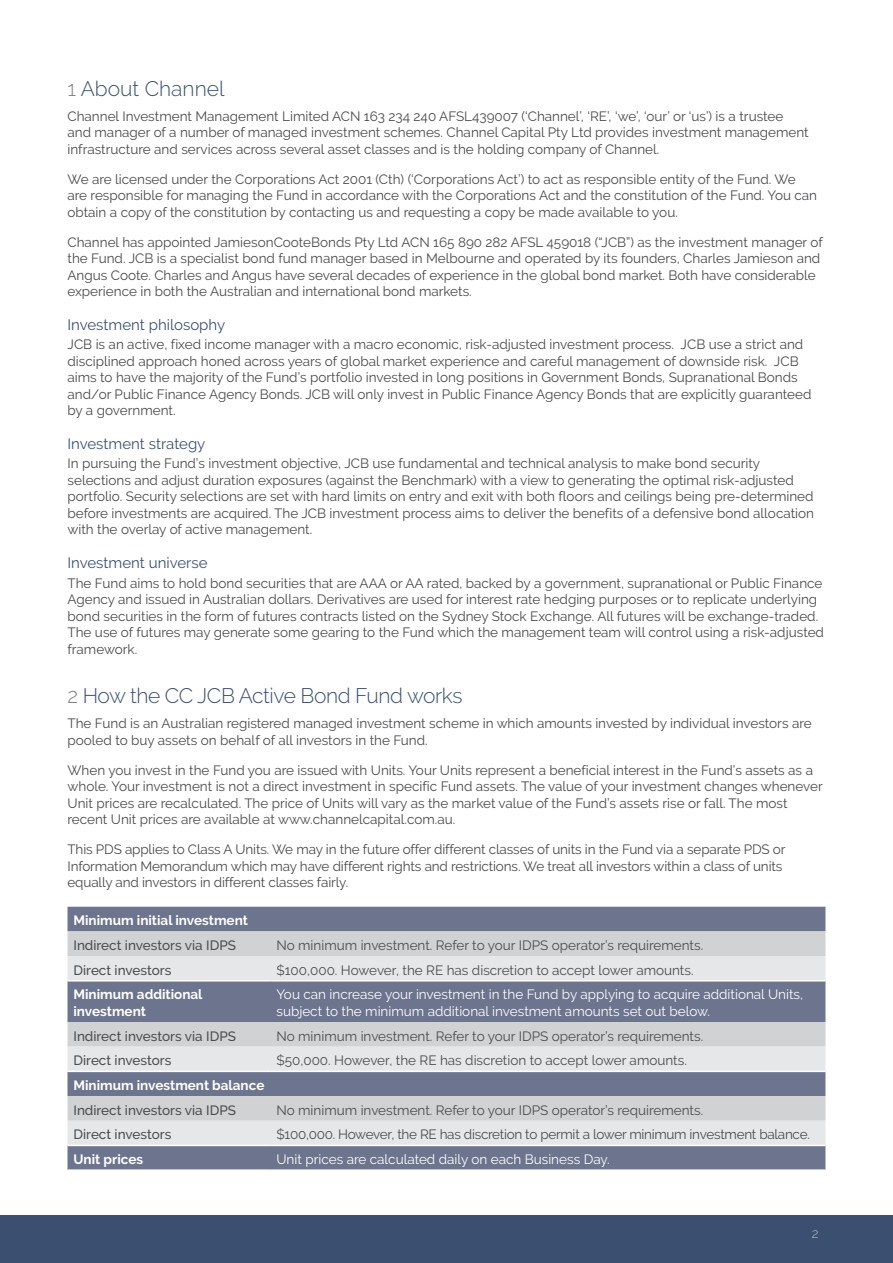
<style>
.page{position:relative;width:893px;height:1263px;background:#fff}
.page>*{position:absolute;margin:0;border:0;box-sizing:border-box;transform-origin:0 0}
.Header_2{font:300 21px "Raleway";letter-spacing:-.02em;color:#3b5071}
.Header_2-2{font:300 21px "Raleway";color:#3b5071}
.Subhead{font:15px "Raleway";color:#3b5071}
.Body{font:13.5px/16.5px "Raleway";color:#494a4b}
.table_body{font:13.5px "Raleway";color:#4b4c4d}
.table_body-2{font:13.5px/16.5px "Raleway";color:#fff}
.table_subhead{font:500 13.5px "Raleway";color:#4b4c4d}
.Table_Head{font:700 13.5px/16.5px "Raleway";color:#fff}
.table_body-3{font:13.5px "Raleway";letter-spacing:-.02em;color:#4b4c4d}
.t1{font:300 13.5px "Raleway";color:#b5b6c4}
.s1{color:#808285}
</style>
<div class="page">
<div style="left:0;top:1215px;width:893px;height:48px;background:#3b5071"></div>
<div style="left:68px;top:907px;width:757px;height:262px;background:#6c748e"></div>
<div style="left:68px;top:931px;width:757px;height:25px;background:#d1d2d4"></div>
<svg style="left:68px;top:956px;width:757px;height:189px;background:#b6b9c4"></svg>
<hr style="left:68px;top:980px;width:202px;height:1px;background:#fff">
<hr style="left:270px;top:980px;width:555px;height:1px;background:#fff">
<hr style="left:68px;top:1070px;width:202px;height:2px;background:#fff">
<hr style="left:270px;top:1070px;width:555px;height:2px;background:#fff">
<hr style="left:68px;top:1145px;width:202px;height:1px;background:#fff">
<hr style="left:270px;top:1145px;width:555px;height:1px;background:#fff">
<p class="Header_2-2" style="left:68px;top:76px;width:158px"><span class="s1">1</span> About Channel</p>
<p class="Body" style="left:68px;top:108px;width:743px">Channel Investment Management Limited ACN 163 234 240 AFSL439007 (‘Channel’, ‘RE’, ‘we’, ‘our’ or ‘us’) is a trustee and manager of a number of managed investment schemes. Channel Capital Pty Ltd provides investment management infrastructure and services across several asset classes and is the holding company of Channel.</p>
<p class="Body" style="left:68px;top:171px;width:751px">We are licensed under the Corporations Act 2001 (Cth) (‘Corporations Act’) to act as responsible entity of the Fund. We are responsible for managing the Fund in accordance with the Corporations Act and the constitution of the Fund. You can obtain a copy of the constitution by contacting us and requesting a copy be made available to you.</p>
<p class="Body" style="left:68px;top:234px;width:757px">Channel has appointed JamiesonCooteBonds Pty Ltd ACN 165 890 282 AFSL 459018 (“JCB”) as the investment manager of the Fund. JCB is a specialist bond fund manager based in Melbourne and operated by its founders, Charles Jamieson and Angus Coote. Charles and Angus have several decades of experience in the global bond market. Both have considerable experience in both the Australian and international bond markets.</p>
<p class="Subhead" style="left:68px;top:316px;width:159px">Investment philosophy</p>
<p class="Body" style="left:68px;top:336px;width:745px">JCB is an active, fixed income manager with a macro economic, risk-adjusted investment process. JCB use a strict and disciplined approach honed across years of global market experience and careful management of downside risk. JCB aims to have the majority of the Fund’s portfolio invested in long positions in Government Bonds, Supranational Bonds and/or Public Finance Agency Bonds. JCB will only invest in Public Finance Agency Bonds that are explicitly guaranteed by a government.</p>
<p class="Subhead" style="left:68px;top:435px;width:139px">Investment strategy</p>
<p class="Body" style="left:68px;top:455px;width:748px">In pursuing the Fund’s investment objective, JCB use fundamental and technical analysis to make bond security selections and adjust duration exposures (against the Benchmark) with a view to generating the optimal risk-adjusted portfolio. Security selections are set with hard limits on entry and exit with both floors and ceilings being pre-determined before investments are acquired. The JCB investment process aims to deliver the benefits of a defensive bond allocation with the overlay of active management.</p>
<p class="Subhead" style="left:68px;top:554px;width:142px">Investment universe</p>
<p class="Body" style="left:68px;top:574px;width:758px">The Fund aims to hold bond securities that are AAA or AA rated, backed by a government, supranational or Public Finance Agency and issued in Australian dollars. Derivatives are used for interest rate hedging purposes or to replicate underlying bond securities in the form of futures contracts listed on the Sydney Stock Exchange. All futures will be exchange-traded.<br>The use of futures may generate some gearing to the Fund which the management team will control using a risk-adjusted framework.</p>
<p class="Header_2" style="left:68px;top:683px;width:397px"><span class="s1">2</span> How the CC JCB Active Bond Fund works</p>
<p class="Body" style="left:68px;top:715px;width:746px">The Fund is an Australian registered managed investment scheme in which amounts invested by individual investors are pooled to buy assets on behalf of all investors in the Fund.</p>
<p class="Body" style="left:68px;top:762px;width:757px">When you invest in the Fund you are issued with Units. Your Units represent a beneficial interest in the Fund’s assets as a whole. Your investment is not a direct investment in specific Fund assets. The value of your investment changes whenever Unit prices are recalculated. The price of Units will vary as the market value of the Fund’s assets rise or fall. The most recent Unit prices are available at www.channelcapital.com.au.</p>
<p class="Body" style="left:68px;top:841px;width:719px">This PDS applies to Class A Units. We may in the future offer different classes of units in the Fund via a separate PDS or<br>Information Memorandum which may have different rights and restrictions. We treat all investors within a class of units equally and investors in different classes fairly.</p>
<p class="Table_Head" style="left:74px;top:912px;width:176px">Minimum initial investment</p>
<p class="table_subhead" style="left:74px;top:937px;width:164px">Indirect investors via IDPS</p>
<p class="table_body" style="left:276px;top:937px;width:428px">No minimum investment. Refer to your IDPS operator’s requirements.</p>
<p class="table_subhead" style="left:74px;top:962px;width:100px">Direct investors</p>
<p class="table_body" style="left:276px;top:962px;width:419px">$100,000. However, the RE has discretion to accept lower amounts.</p>
<p class="Table_Head" style="left:74px;top:986px;width:131px">Minimum additional investment</p>
<p class="table_body-2" style="left:276px;top:986px;width:528px">You can increase your investment in the Fund by applying to acquire additional Units, subject to the minimum additional investment amounts set out below.</p>
<p class="table_subhead" style="left:74px;top:1028px;width:164px">Indirect investors via IDPS</p>
<p class="table_body" style="left:276px;top:1028px;width:428px">No minimum investment. Refer to your IDPS operator’s requirements.</p>
<p class="table_subhead" style="left:74px;top:1053px;width:100px">Direct investors</p>
<p class="table_body" style="left:276px;top:1053px;width:412px">$50,000. However, the RE has discretion to accept lower amounts.</p>
<p class="Table_Head" style="left:74px;top:1077px;width:192px">Minimum investment balance</p>
<p class="table_subhead" style="left:74px;top:1102px;width:164px">Indirect investors via IDPS</p>
<p class="table_body" style="left:276px;top:1102px;width:428px">No minimum investment. Refer to your IDPS operator’s requirements.</p>
<p class="table_subhead" style="left:74px;top:1127px;width:100px">Direct investors</p>
<p class="table_body-3" style="left:276px;top:1127px;width:535px">$100,000. However, the RE has discretion to permit a lower minimum investment balance.</p>
<p class="Table_Head" style="left:74px;top:1151px;width:71px">Unit prices</p>
<p class="table_body-2" style="left:276px;top:1151px;width:335px">Unit prices are calculated daily on each Business Day.</p>
<p class="t1" style="left:812px;top:1225px;width:8px">2</p>
</div>
